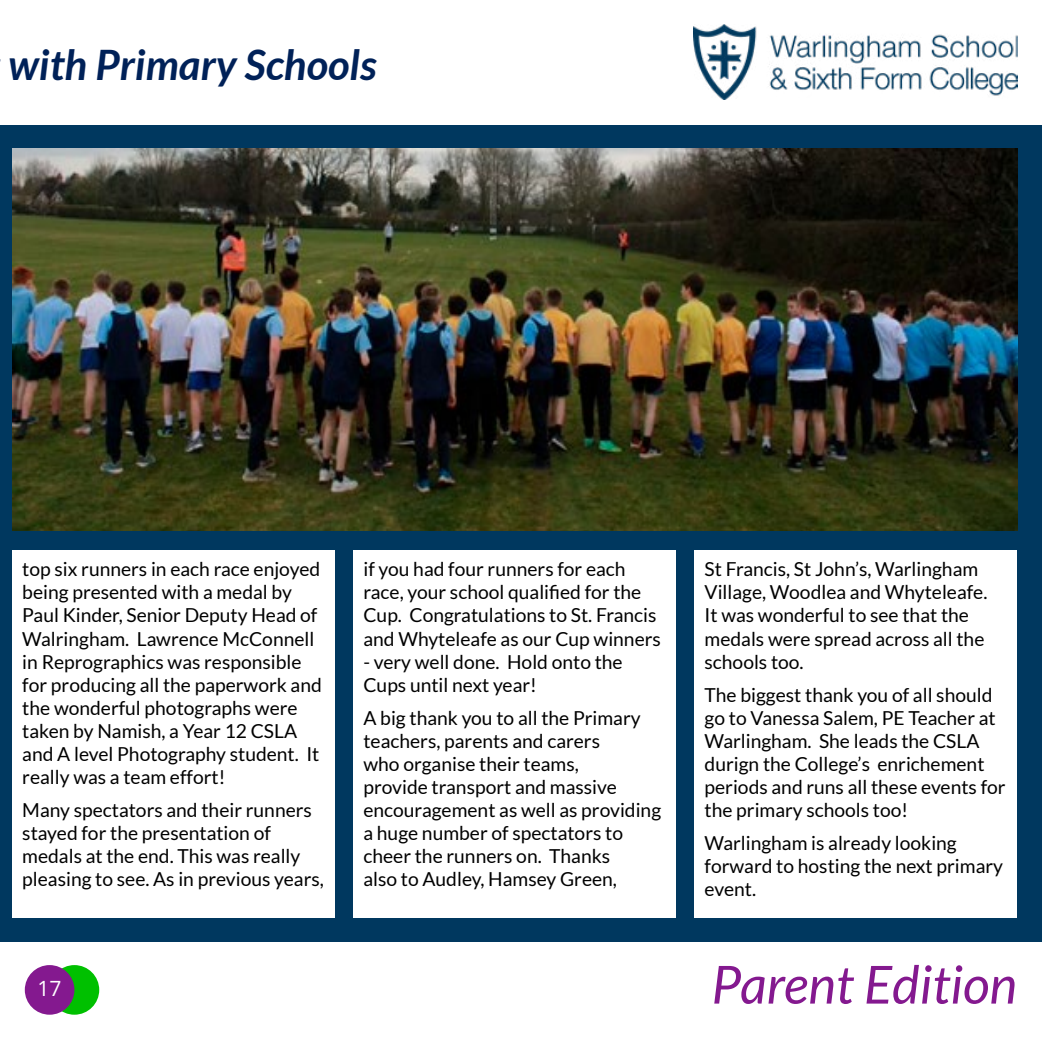
<style>
.page{position:relative;width:1042px;height:1042px;background:#00385f}
.page>*{position:absolute;margin:0;border:0;box-sizing:border-box;transform-origin:0 0}
.t1{font:italic 52.5px "Lato";color:#84198f}
.t2{font:italic 700 42px "Lato";color:#002158}
.t3{font:21px "Open Sans";color:#fff}
.t4{font:19.25px/23.1px "Lato";color:#000}
</style>
<div class="page">
<div style="left:0;top:943px;width:1042px;height:99px;background:#fff"></div>
<div style="left:50px;top:965px;width:49px;height:49px;background:#00c000;border-radius:50%"></div>
<div style="left:25px;top:965px;width:49px;height:49px;background:#84198f;border-radius:50%"></div>
<div style="left:0;top:0;width:1042px;height:124px;background:#fff"></div>
<img style="left:693px;top:25px;width:324px;height:74px">
<img style="left:12px;top:149px;width:1005px;height:382px">
<div style="left:353px;top:551px;width:323px;height:367px;background:#fff"></div>
<div style="left:12px;top:551px;width:323px;height:367px;background:#fff"></div>
<div style="left:694px;top:551px;width:323px;height:367px;background:#fff"></div>
<h2 class="t2" style="left:8px;top:41px;width:370px">with Primary Schools</h2>
<p class="t4" style="left:22px;top:557px;width:301px">top six runners in each race enjoyed being presented with a medal by<br>Paul Kinder, Senior Deputy Head of<br>Walringham. Lawrence McConnell in Reprographics was responsible for producing all the paperwork and the wonderful photographs were taken by Namish, a Year 12 CSLA and A level Photography student. It really was a team effort!</p>
<p class="t4" style="left:22px;top:798px;width:303px">Many spectators and their runners stayed for the presentation of medals at the end. This was really pleasing to see. As in previous years,</p>
<p class="t3" style="left:38px;top:974px;width:26px">17</p>
<p class="t4" style="left:363px;top:557px;width:299px">if you had four runners for each race, your school qualified for the Cup. Congratulations to St. Francis and Whyteleafe as our Cup winners</p>
<p class="t4" style="left:363px;top:650px;width:261px">- very well done. Hold onto the<br>Cups until next year!</p>
<p class="t4" style="left:363px;top:706px;width:299px">A big thank you to all the Primary teachers, parents and carers<br>who organise their teams,<br>provide transport and massive encouragement as well as providing a huge number of spectators to cheer the runners on. Thanks<br>also to Audley, Hamsey Green,</p>
<p class="t4" style="left:704px;top:557px;width:284px">St Francis, St John’s, Warlingham<br>Village, Woodlea and Whyteleafe.<br>It was wonderful to see that the medals were spread across all the schools too.</p>
<p class="t4" style="left:704px;top:683px;width:302px">The biggest thank you of all should go to Vanessa Salem, PE Teacher at<br>Warlingham. She leads the CSLA durign the College’s enrichement periods and runs all these events for the primary schools too!</p>
<p class="t4" style="left:704px;top:831px;width:300px">Warlingham is already looking forward to hosting the next primary event.</p>
<h1 class="t1" style="left:711px;top:955px;width:307px">Parent Edition</h1>
</div>
